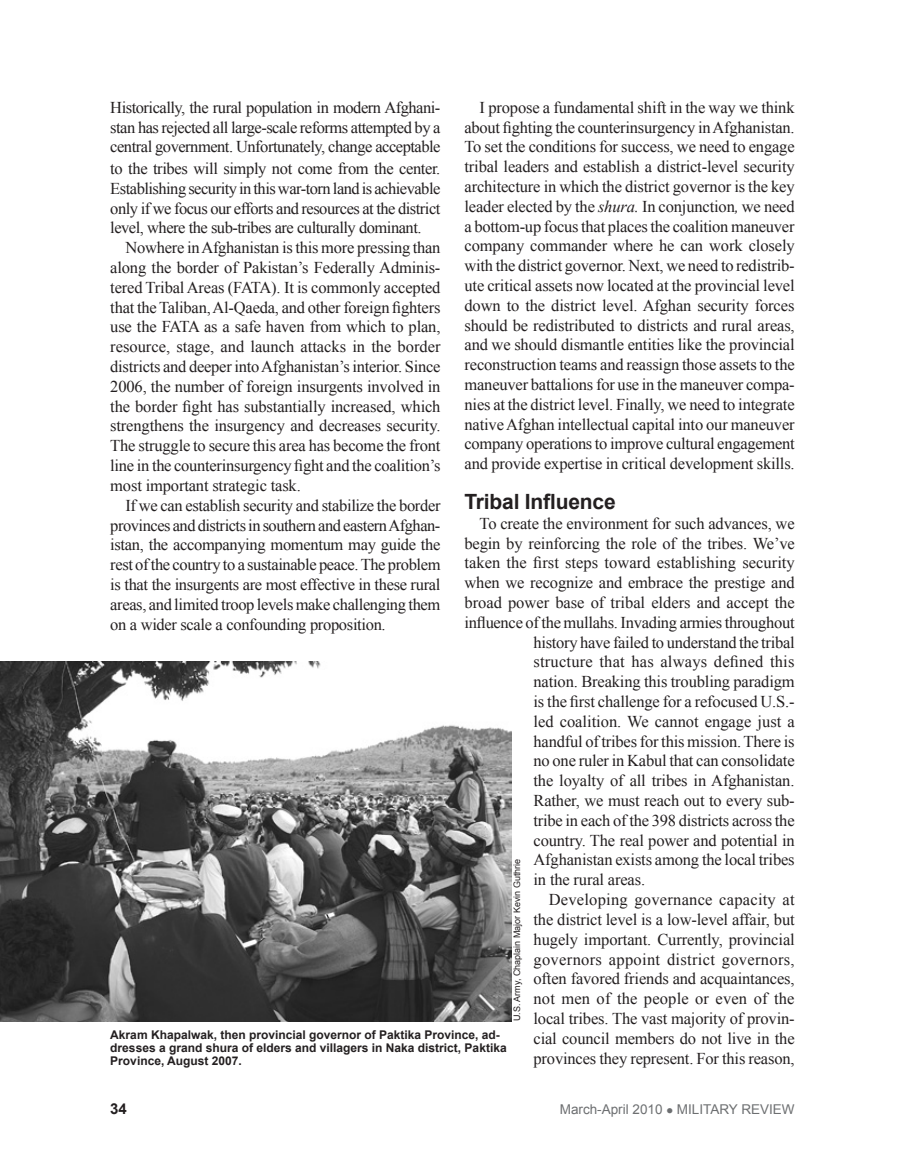
<style>
.page{position:relative;width:905px;height:1175px;background:#fff}
.page>*{position:absolute;margin:0;border:0;box-sizing:border-box;transform-origin:0 0}
.subhead{font:700 21px "Arial";letter-spacing:-.01em;color:#231f20}
.fob{font:16.5px/19.8px "Times New Roman";letter-spacing:-.01em;color:#231f20;text-align:justify}
.fob-2{font:16.5px "Times New Roman";letter-spacing:.01em;color:#231f20}
.subhead-2{font:700 15px "Arial";color:#231f20}
.subhead-3{font:13.5px "Arial";color:#6d6f71}
.cutline{font:700 12px/12.8px "Arial";color:#231f20}
.photocred{font:9px "Arial";color:#231f20}
.s1{font-style:italic}
</style>
<div class="page">
<img style="left:0;top:661px;width:511px;height:360px">
<p class="fob" style="left:110px;top:97px;width:332px">Historically, the rural population in modern Afghani&shy;stan has rejected all large-scale reforms attempted by a central government. Unfortunately, change acceptable</p>
<p class="fob" style="left:110px;top:158px;width:331px">to the tribes will simply not come from the center.<br>Establishing security in this war-torn land is achievable only if we focus our efforts and resources at the district level, where the sub-tribes are culturally dominant.</p>
<p class="fob" style="left:110px;top:237px;width:332px;text-indent:15px">Nowhere in Afghanistan is this more pressing than along the border of Pakistan’s Federally Adminis&shy;tered Tribal Areas (FATA). It is commonly accepted that the Taliban, Al-Qaeda, and other foreign fighters use the FATA as a safe haven from which to plan, resource, stage, and launch attacks in the border districts and deeper into Afghanistan’s interior. Since 2006, the number of foreign insurgents involved in the border fight has substantially increased, which strengthens the insurgency and decreases security.<br>The struggle to secure this area has become the front line in the counterinsurgency fight and the coalition’s most important strategic task.</p>
<p class="fob" style="left:110px;top:495px;width:332px;text-indent:15px">If we can establish security and stabilize the border provinces and districts in southern and eastern Afghan&shy;istan, the accompanying momentum may guide the rest of the country to a sustainable peace. The problem is that the insurgents are most effective in these rural areas, and limited troop levels make challenging them on a wider scale a confounding proposition.</p>
<p class="fob" style="left:464px;top:97px;width:332px;text-indent:15px">I propose a fundamental shift in the way we think about fighting the counterinsurgency in Afghanistan.<br>To set the conditions for success, we need to engage tribal leaders and establish a district-level security architecture in which the district governor is the key leader elected by the <span class="s1">shura.</span> In conjunction<span class="s1">,</span> we need a bottom-up focus that places the coalition maneuver company commander where he can work closely with the district governor. Next, we need to redistrib&shy;ute critical assets now located at the provincial level down to the district level. Afghan security forces should be redistributed to districts and rural areas, and we should dismantle entities like the provincial reconstruction teams and reassign those assets to the maneuver battalions for use in the maneuver compa&shy;nies at the district level. Finally, we need to integrate native Afghan intellectual capital into our maneuver company operations to improve cultural engagement and provide expertise in critical development skills.</p>
<p class="subhead" style="left:464px;top:487px;width:153px">Tribal Influence</p>
<p class="fob" style="left:479px;top:513px;width:316px">To create the environment for such advances, we</p>
<p class="fob" style="left:464px;top:533px;width:332px">begin by reinforcing the role of the tribes. We’ve</p>
<p class="fob" style="left:464px;top:552px;width:332px">taken the first steps toward establishing security</p>
<p class="fob" style="left:464px;top:572px;width:332px">when we recognize and embrace the prestige and</p>
<p class="fob" style="left:464px;top:592px;width:332px">broad power base of tribal elders and accept the</p>
<p class="fob" style="left:464px;top:612px;width:332px">influence of the mullahs. Invading armies throughout</p>
<p class="fob" style="left:533px;top:632px;width:262px">history have failed to understand the tribal</p>
<p class="fob-2" style="left:533px;top:650px;width:262px">structure that has always defined this</p>
<p class="fob" style="left:533px;top:671px;width:263px">nation. Breaking this troubling paradigm</p>
<p class="fob" style="left:533px;top:691px;width:262px">is the first challenge for a refocused U.S.-</p>
<p class="fob" style="left:533px;top:711px;width:263px">led coalition. We cannot engage just a</p>
<p class="fob" style="left:533px;top:731px;width:262px">handful of tribes for this mission. There is</p>
<p class="fob" style="left:533px;top:750px;width:263px">no one ruler in Kabul that can consolidate</p>
<p class="fob" style="left:533px;top:770px;width:262px">the loyalty of all tribes in Afghanistan.</p>
<p class="fob" style="left:533px;top:790px;width:263px">Rather, we must reach out to every sub-</p>
<p class="fob" style="left:533px;top:810px;width:262px">tribe in each of the 398 districts across the</p>
<p class="fob" style="left:533px;top:830px;width:263px">country. The real power and potential in</p>
<p class="fob" style="left:533px;top:849px;width:263px">Afghanistan exists among the local tribes</p>
<p class="fob" style="left:533px;top:869px;width:113px">in the rural areas.</p>
<p class="fob" style="left:533px;top:889px;width:263px;text-indent:15px">Developing governance capacity at the district level is a low-level affair, but hugely important. Currently, provincial governors appoint district governors, often favored friends and acquaintances, not men of the people or even of the local tribes. The vast majority of provin&shy;cial council members do not live in the provinces they represent. For this reason,</p>
<p class="photocred" style="left:511px;top:1021px;width:164px;rotate:-90deg">U.S. Army, Chaplain Major Kevin Guthrie</p>
<p class="cutline" style="left:110px;top:1029px;width:398px">Akram Khapalwak, then provincial governor of Paktika Province, ad&shy;dresses a grand shura of elders and villagers in Naka district, Paktika<br>Province, August 2007.</p>
<p class="subhead-2" style="left:110px;top:1098px;width:18px">34</p>
<p class="subhead-3" style="left:559px;top:1100px;width:236px">March-April 2010 ● MILITARY REVIEW</p>
</div>
